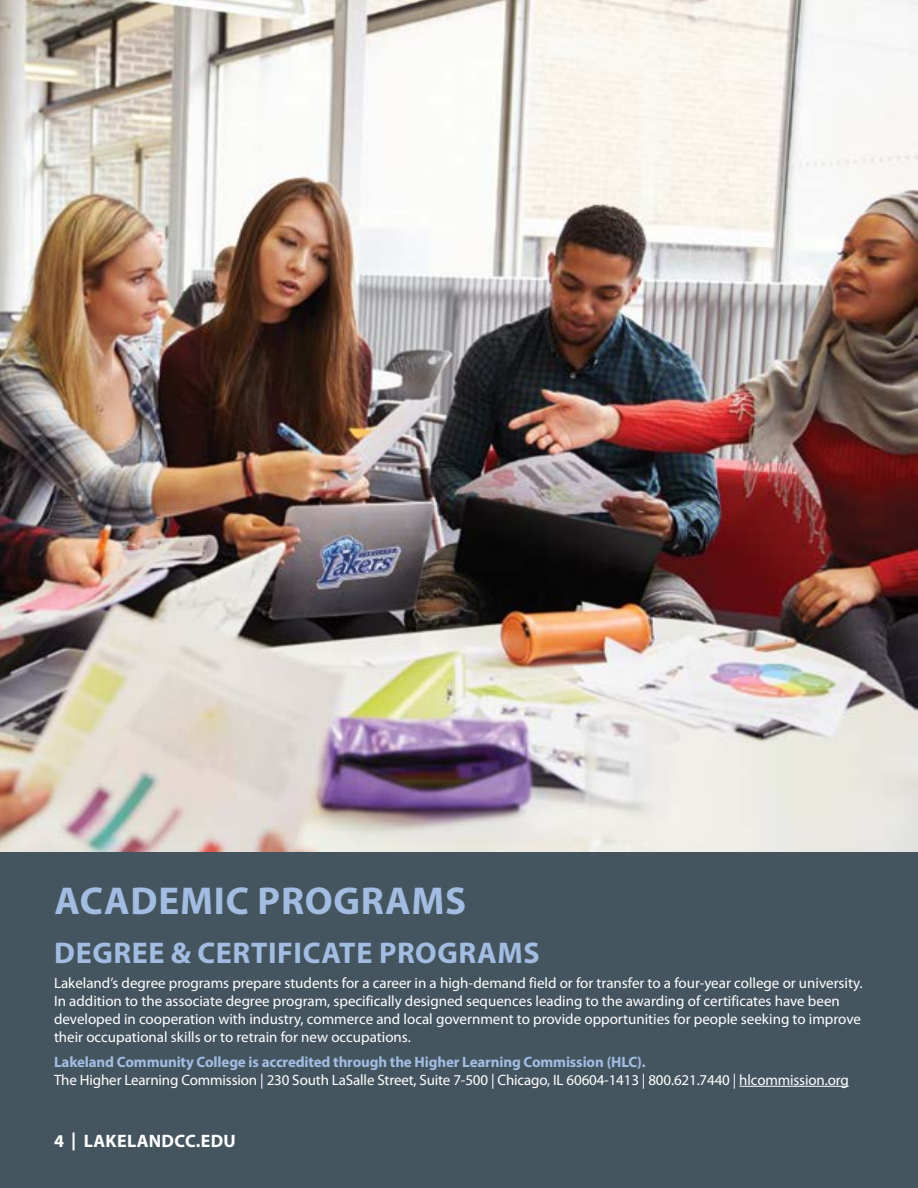
<style>
.page{position:relative;width:918px;height:1188px;background:#fff}
.page>*{position:absolute;margin:0;border:0;box-sizing:border-box;transform-origin:0 0}
.t1{font:700 39px "Myriad Pro";letter-spacing:.02em;color:#a2bce2}
.t2{font:700 30px "Myriad Pro";letter-spacing:.02em;color:#a2bce2}
.t3{font:700 18px "Myriad Pro";letter-spacing:.02em;color:#fff}
.t4{font:15px/18px "Myriad Pro";color:#fff}
.t5{font:700 15px "Myriad Pro";letter-spacing:-.01em;color:#a2bce2}
</style>
<div class="page">
<div style="left:0;top:851px;width:918px;height:337px;background:#455560"></div>
<hr style="left:739px;top:1086px;width:110px;height:1px;background:#fff">
<img style="left:0;top:0;width:918px;height:851px">
<h1 class="t1" style="left:54px;top:875px;width:413px">ACADEMIC PROGRAMS</h1>
<h2 class="t2" style="left:54px;top:934px;width:487px">DEGREE &amp; CERTIFICATE PROGRAMS</h2>
<p class="t4" style="left:54px;top:974px;width:810px">Lakeland’s degree programs prepare students for a career in a high-demand field or for transfer to a four-year college or university.<br>In addition to the associate degree program, specifically designed sequences leading to the awarding of certificates have been developed in cooperation with industry, commerce and local government to provide opportunities for people seeking to improve their occupational skills or to retrain for new occupations.</p>
<p class="t5" style="left:54px;top:1052px;width:593px">Lakeland Community College is accredited through the Higher Learning Commission (HLC).</p>
<p class="t4" style="left:54px;top:1071px;width:796px">The Higher Learning Commission | 230 South LaSalle Street, Suite 7-500 | Chicago, IL 60604-1413 | 800.621.7440 | hlcommission.org</p>
<p class="t3" style="left:54px;top:1129px;width:183px">4 | LAKELANDCC.EDU</p>
</div>
